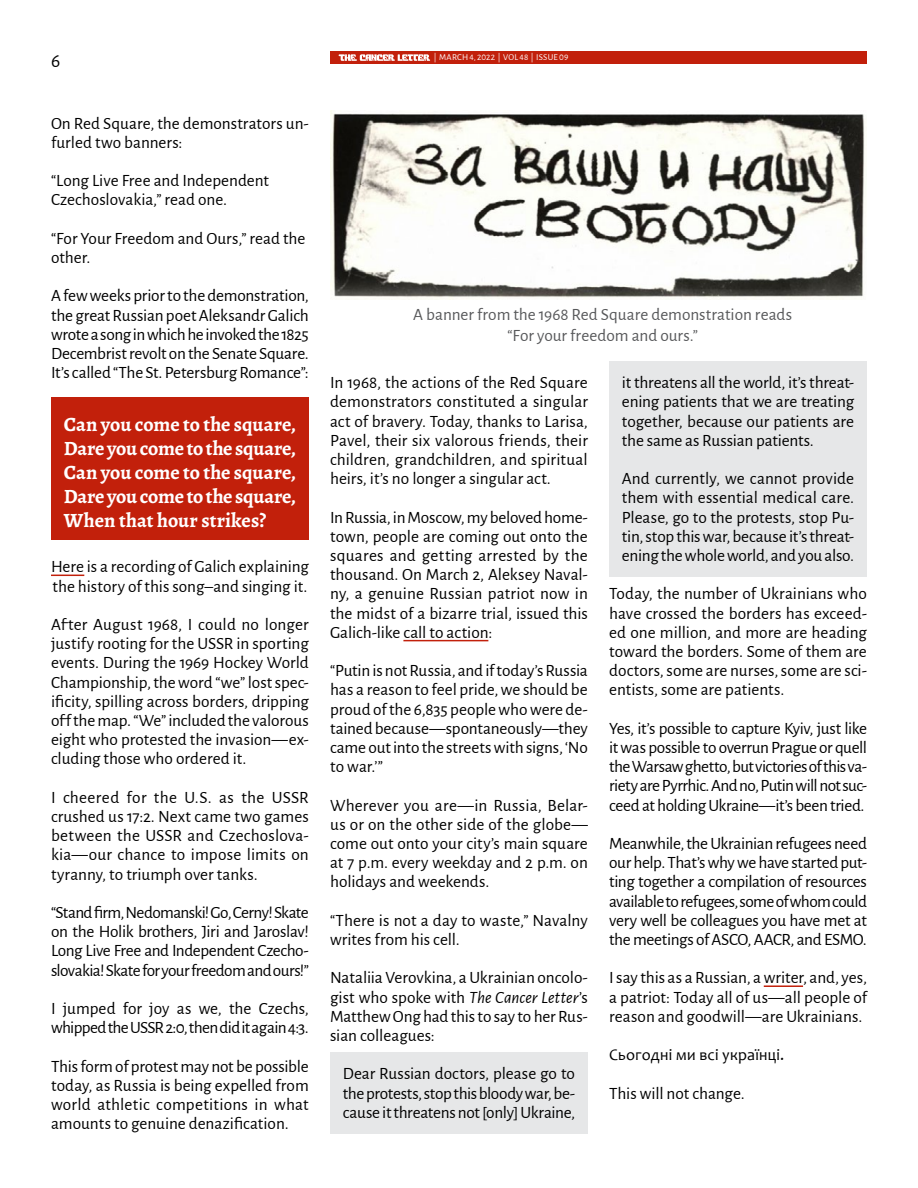
<style>
.page{position:relative;width:918px;height:1188px;background:#fff}
.page>*{position:absolute;margin:0;border:0;box-sizing:border-box;transform-origin:0 0}
.t1{font:700 20.25px "Alegreya";letter-spacing:-.005em;color:#fff}
.t2{font:19.5px "Alegreya Sans";color:#000}
.Transcripts__Grey{font:17.25px/19.2px "Alegreya Sans";letter-spacing:-.005em;color:#000;text-align:justify}
.t3{font:17.25px "Alegreya Sans";color:#58595b}
.Pull_Quote{font:17.25px/19.2px "Alegreya Sans";letter-spacing:-.005em;color:#000}
.Transcripts__Grey-2{font:17.25px/19.2px "Alegreya Sans";letter-spacing:-.025em;color:#000}
.t4{font:16.2px "Candara";letter-spacing:.01em;color:#000}
.t5{font:9px "Alegreya Sans";letter-spacing:.02em;color:#fff}
.s1{font-style:italic}
</style>
<div class="page">
<div style="left:330px;top:51px;width:537px;height:13px;background:#c2200b"></div>
<svg style="left:339px;top:54px;width:91px;height:7px"></svg>
<div style="left:609px;top:362px;width:258px;height:100px;background:#e6e7e8"></div>
<div style="left:609px;top:458px;width:258px;height:119px;background:#e6e7e8"></div>
<hr style="left:764px;top:985px;width:39px;height:2px;background:#c2200b">
<hr style="left:403px;top:640px;width:85px;height:1px;background:#c2200b">
<div style="left:330px;top:1053px;width:258px;height:81px;background:#e6e7e8"></div>
<img style="left:330px;top:110px;width:535px;height:190px">
<div style="left:51px;top:397px;width:258px;height:142px;background:#c2200b"></div>
<hr style="left:51px;top:575px;width:33px;height:1px;background:#c2200b">
<p class="t2" style="left:51px;top:47px;width:11px">6</p>
<p class="t5" style="left:434px;top:51px;width:136px">| MARCH 4, 2022 | VOL 48 | ISSUE 09</p>
<p class="Transcripts__Grey" style="left:51px;top:113px;width:259px">On Red Square, the demonstrators un&shy;furled two banners:</p>
<p class="Transcripts__Grey" style="left:51px;top:170px;width:220px">“Long Live Free and Independent<br>Czechoslovakia,” read one.</p>
<p class="Transcripts__Grey" style="left:51px;top:228px;width:256px">“For Your Freedom and Ours,” read the other.</p>
<p class="Transcripts__Grey" style="left:51px;top:285px;width:259px">A few weeks prior to the demonstration, the great Russian poet Aleksandr Galich wrote a song in which he invoked the 1825<br>Decembrist revolt on the Senate Square.<br>It’s called “The St. Petersburg Romance”:</p>
<p class="t1" style="left:64px;top:411px;width:234px">Can you come to the square,</p>
<p class="t1" style="left:64px;top:435px;width:234px">Dare you come to the square,</p>
<p class="t1" style="left:64px;top:459px;width:234px">Can you come to the square,</p>
<p class="t1" style="left:64px;top:483px;width:234px">Dare you come to the square,</p>
<p class="t1" style="left:64px;top:507px;width:204px">When that hour strikes?</p>
<p class="Pull_Quote" style="left:51px;top:556px;width:259px">Here is a recording of Galich explaining the history of this song–and singing it.</p>
<p class="Transcripts__Grey" style="left:51px;top:614px;width:259px">After August 1968, I could no longer justify rooting for the USSR in sporting events. During the 1969 Hockey World Championship, the word “we” lost spec&shy;ificity, spilling across borders, dripping off the map. “We” included the valorous eight who protested the invasion—ex&shy;cluding those who ordered it.</p>
<p class="Transcripts__Grey" style="left:51px;top:787px;width:259px">I cheered for the U.S. as the USSR crushed us 17:2. Next came two games between the USSR and Czechoslova&shy;kia—our chance to impose limits on tyranny, to triumph over tanks.</p>
<p class="Transcripts__Grey" style="left:51px;top:902px;width:259px">“Stand firm, Nedomanski! Go, Cerny! Skate on the Holik brothers, Jiri and Jaroslav!<br>Long Live Free and Independent Czecho&shy;slovakia! Skate for your freedom and ours!”</p>
<p class="Transcripts__Grey-2" style="left:51px;top:998px;width:259px">I jumped for joy as we, the Czechs, whipped the USSR 2:0, then did it again 4:3.</p>
<p class="Transcripts__Grey" style="left:51px;top:1056px;width:259px">This form of protest may not be possible today, as Russia is being expelled from world athletic competitions in what amounts to genuine denazification.</p>
<p class="t3" style="left:413px;top:303px;width:381px">A banner from the 1968 Red Square demonstration reads</p>
<p class="t3" style="left:508px;top:324px;width:192px">“For your freedom and ours.”</p>
<p class="Transcripts__Grey" style="left:330px;top:372px;width:259px">In 1968, the actions of the Red Square demonstrators constituted a singular act of bravery. Today, thanks to Larisa, Pavel, their six valorous friends, their children, grandchildren, and spiritual heirs, it’s no longer a singular act.</p>
<p class="Transcripts__Grey" style="left:330px;top:507px;width:259px">In Russia, in Moscow, my beloved home&shy;town, people are coming out onto the squares and getting arrested by the thousand. On March 2, Aleksey Naval&shy;ny, a genuine Russian patriot now in the midst of a bizarre trial, issued this Galich-like call to action:</p>
<p class="Transcripts__Grey" style="left:330px;top:660px;width:259px">“Putin is not Russia, and if today’s Russia has a reason to feel pride, we should be proud of the 6,835 people who were de&shy;tained because—spontaneously—they came out into the streets with signs, ‘No to war.’”</p>
<p class="Transcripts__Grey" style="left:330px;top:795px;width:259px">Wherever you are—in Russia, Belar&shy;us or on the other side of the globe— come out onto your city’s main square at 7 p.m. every weekday and 2 p.m. on holidays and weekends.</p>
<p class="Transcripts__Grey" style="left:330px;top:910px;width:259px">“There is not a day to waste,” Navalny writes from his cell.</p>
<p class="Transcripts__Grey" style="left:330px;top:967px;width:259px">Nataliia Verovkina, a Ukrainian oncolo&shy;gist who spoke with <span class="s1">The Cancer Letter</span>’s Matthew Ong had this to say to her Rus&shy;sian colleagues:</p>
<p class="Transcripts__Grey" style="left:343px;top:1063px;width:234px">Dear Russian doctors, please go to the protests, stop this bloody war, be&shy;cause it threatens not [only] Ukraine,</p>
<p class="Transcripts__Grey" style="left:622px;top:372px;width:234px">it threatens all the world, it’s threat&shy;ening patients that we are treating together, because our patients are the same as Russian patients.</p>
<p class="Transcripts__Grey" style="left:622px;top:468px;width:234px">And currently, we cannot provide them with essential medical care.<br>Please, go to the protests, stop Pu&shy;tin, stop this war, because it’s threat&shy;ening the whole world, and you also.</p>
<p class="Transcripts__Grey" style="left:609px;top:583px;width:259px">Today, the number of Ukrainians who have crossed the borders has exceed&shy;ed one million, and more are heading toward the borders. Some of them are doctors, some are nurses, some are sci&shy;entists, some are patients.</p>
<p class="Transcripts__Grey" style="left:609px;top:718px;width:259px">Yes, it’s possible to capture Kyiv, just like it was possible to overrun Prague or quell the Warsaw ghetto, but victories of this va&shy;riety are Pyrrhic. And no, Putin will not suc&shy;ceed at holding Ukraine—it’s been tried.</p>
<p class="Transcripts__Grey" style="left:609px;top:833px;width:259px">Meanwhile, the Ukrainian refugees need our help. That’s why we have started put&shy;ting together a compilation of resources available to refugees, some of whom could very well be colleagues you have met at the meetings of ASCO, AACR, and ESMO.</p>
<p class="Transcripts__Grey" style="left:609px;top:967px;width:259px">I say this as a Russian, a writer, and, yes, a patriot: Today all of us—all people of reason and goodwill—are Ukrainians.</p>
<p class="t4" style="left:609px;top:1045px;width:177px">Сьогодні ми всі українці.</p>
<p class="Transcripts__Grey" style="left:609px;top:1083px;width:137px">This will not change.</p>
</div>
